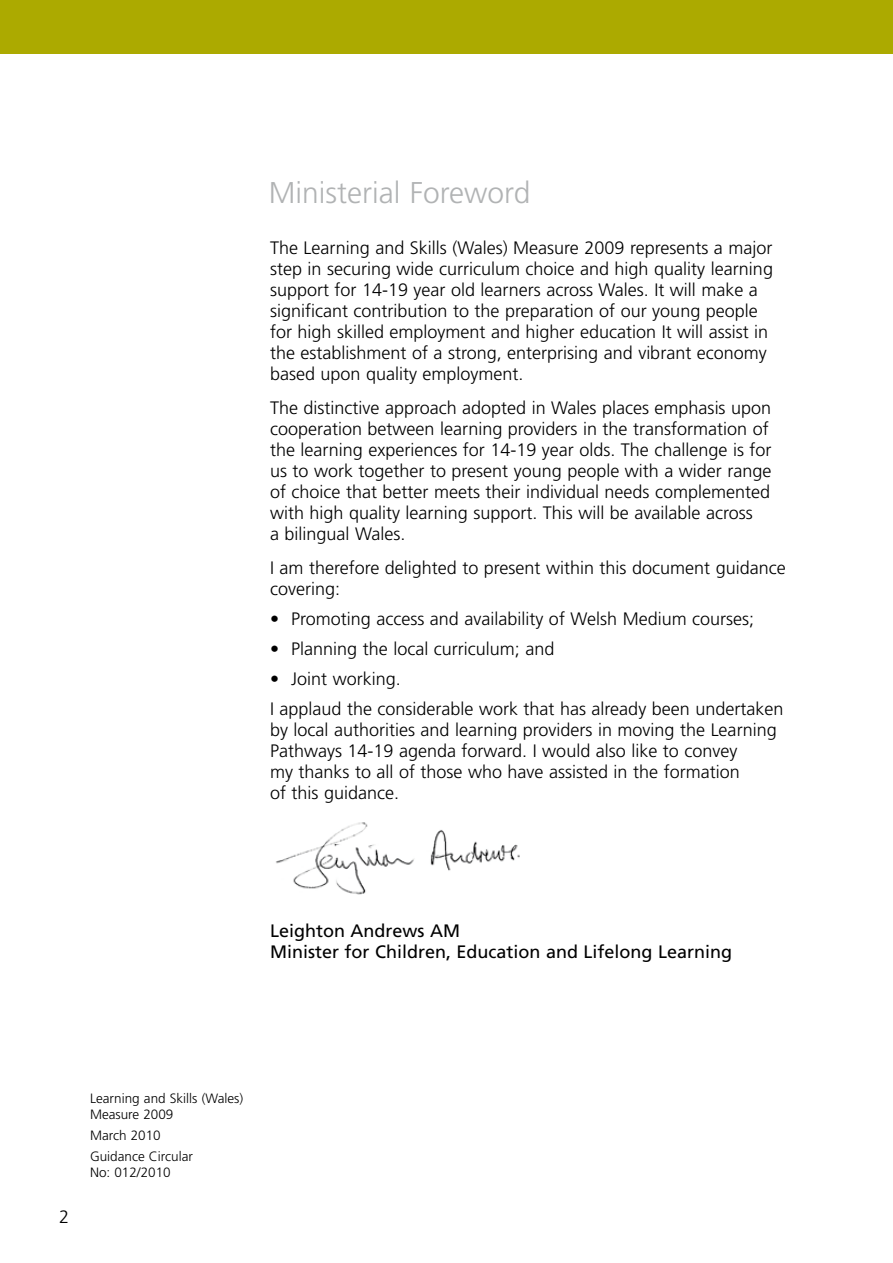
<style>
.page{position:relative;width:893px;height:1263px;background:#fff}
.page>*{position:absolute;margin:0;border:0;box-sizing:border-box;transform-origin:0 0}
.t1{font:300 30px "Frutiger";color:#b1b3b4}
.t2{font:300 18px/21px "Frutiger";color:#000}
.t3{font:18px/21px "Frutiger";color:#000}
.t4{font:300 13.5px/16.5px "Frutiger";color:#000}
</style>
<div class="page">
<div style="left:0;top:0;width:893px;height:53px;background:#acaa00"></div>
<svg style="left:843px;top:53px;width:50px;height:1px"></svg>
<img style="left:276px;top:822px;width:244px;height:73px">
<h1 class="t1" style="left:269px;top:176px;width:263px">Ministerial Foreword</h1>
<p class="t2" style="left:270px;top:238px;width:504px">The Learning and Skills (Wales) Measure 2009 represents a major step in securing wide curriculum choice and high quality learning support for 14-19 year old learners across Wales. It will make a significant contribution to the preparation of our young people for high skilled employment and higher education It will assist in the establishment of a strong, enterprising and vibrant economy based upon quality employment.</p>
<p class="t2" style="left:270px;top:397px;width:503px">The distinctive approach adopted in Wales places emphasis upon cooperation between learning providers in the transformation of the learning experiences for 14-19 year olds. The challenge is for us to work together to present young people with a wider range of choice that better meets their individual needs complemented with high quality learning support. This will be available across<br>a bilingual Wales.</p>
<p class="t2" style="left:270px;top:557px;width:517px">I am therefore delighted to present within this document guidance covering:</p>
<p class="t2" style="left:270px;top:608px;width:486px">• Promoting access and availability of Welsh Medium courses;</p>
<p class="t2" style="left:270px;top:638px;width:286px">• Planning the local curriculum; and</p>
<p class="t2" style="left:270px;top:664px;width:515px;line-height:29.5px">• Joint working.<br>I applaud the considerable work that has already been undertaken</p>
<p class="t2" style="left:270px;top:719px;width:508px">by local authorities and learning providers in moving the Learning Pathways 14-19 agenda forward. I would also like to convey<br>my thanks to all of those who have assisted in the formation<br>of this guidance.</p>
<p class="t3" style="left:270px;top:920px;width:464px">Leighton Andrews AM<br>Minister for Children, Education and Lifelong Learning</p>
<p class="t2" style="left:59px;top:1207px;width:12px">2</p>
<p class="t4" style="left:90px;top:1090px;width:155px">Learning and Skills (Wales)<br>Measure 2009</p>
<p class="t4" style="left:90px;top:1125px;width:104px;line-height:20.7px">March 2010<br>Guidance Circular</p>
<p class="t4" style="left:90px;top:1164px;width:82px">No: 012/2010</p>
</div>
